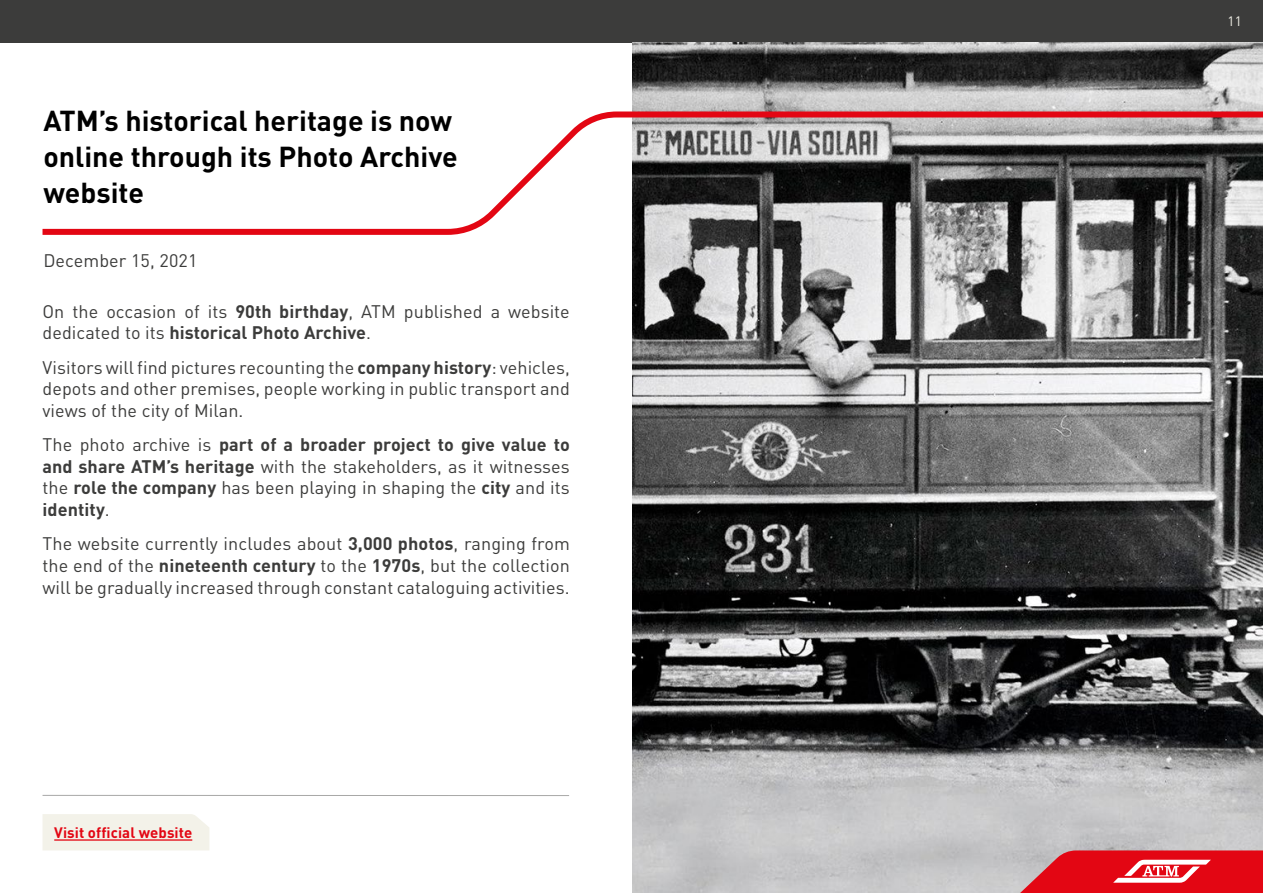
<style>
.page{position:relative;width:1263px;height:893px;background:#fff}
.page>*{position:absolute;margin:0;border:0;box-sizing:border-box;transform-origin:0 0}
.t1{font:700 28.5px/36px "DIN Pro";color:#000}
.t2{font:18px/21.6px "DIN Pro";letter-spacing:.005em;color:#3c3c3b;text-align:justify}
.t3{font:700 15px "DIN Pro";letter-spacing:.005em;color:#e30613}
.t4{font:13.5px "DIN Pro";color:#f3f2e9}
.s1{font-weight:700}
</style>
<div class="page">
<div style="left:0;top:0;width:1263px;height:43px;background:#3c3c3b"></div>
<div style="left:43px;top:814px;width:166px;height:36px;background:#f3f2e9"></div>
<hr style="left:54px;top:839px;width:138px;height:2px;background:#e30613">
<hr style="left:43px;top:795px;width:526px;height:1px;background:#a8a8a7">
<img style="left:632px;top:43px;width:631px;height:850px">
<svg style="left:42px;top:108px;width:1221px;height:130px"></svg>
<svg style="left:998px;top:850px;width:265px;height:43px;background:#df3e48"></svg>
<h1 class="t1" style="left:43px;top:99px;width:416px">ATM’s historical heritage is now online through its Photo Archive website</h1>
<p class="t2" style="left:43px;top:248px;width:156px">December 15, 2021</p>
<p class="t2" style="left:43px;top:299px;width:529px">On the occasion of its <span class="s1">90th birthday</span>, ATM published a website dedicated to its <span class="s1">historical Photo Archive</span>.</p>
<p class="t2" style="left:43px;top:354px;width:529px">Visitors will find pictures recounting the <span class="s1">company history</span>: vehicles, depots and other premises, people working in public transport and views of the city of Milan.</p>
<p class="t2" style="left:43px;top:432px;width:529px">The photo archive is <span class="s1">part of a broader project to give value to and share ATM’s heritage</span> with the stakeholders, as it witnesses the <span class="s1">role the company</span> has been playing in shaping the <span class="s1">city</span> and its <span class="s1">identity</span>.</p>
<p class="t2" style="left:43px;top:531px;width:529px">The website currently includes about <span class="s1">3,000 photos</span>, ranging from the end of the <span class="s1">nineteenth century</span> to the <span class="s1">1970s</span>, but the collection will be gradually increased through constant cataloguing activities.</p>
<p class="t3" style="left:54px;top:820px;width:140px">Visit official website</p>
<p class="t4" style="left:1227px;top:11px;width:16px">11</p>
</div>
